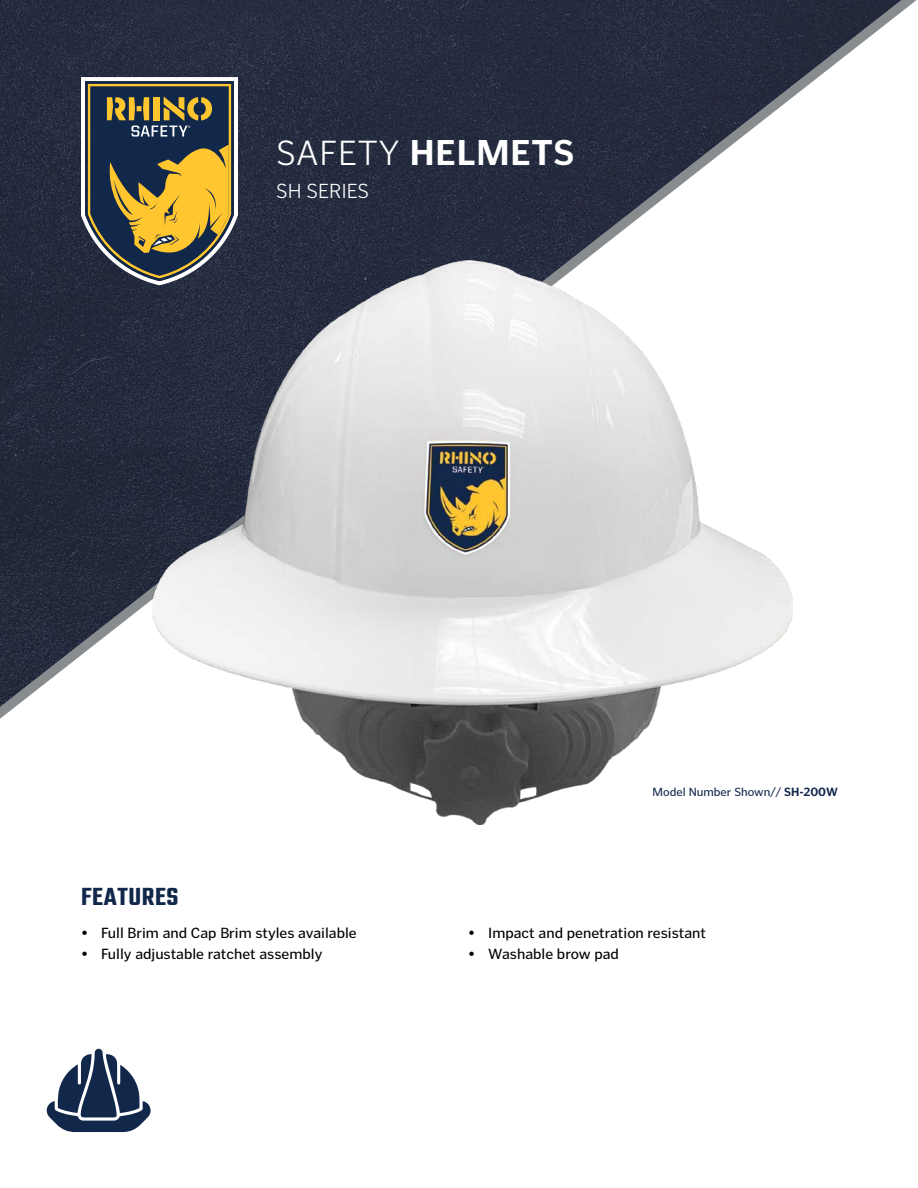
<style>
.page{position:relative;width:918px;height:1188px;background:#fff}
.page>*{position:absolute;margin:0;border:0;box-sizing:border-box;transform-origin:0 0}
.t1{font:700 36px "Poynter Gothic Text";letter-spacing:.025em;color:#fff}
.t2{font:600 27px "Industrial";letter-spacing:.02em;color:#12284b}
.t3{font:300 21px "Poynter Gothic Text";color:#fff}
.t4{font:15px "Poynter Gothic Text";color:#000}
.t5{font:12px "Poynter Gothic Text";color:#12284b}
.s1{font-weight:300}
.s2{font-weight:700}
</style>
<div class="page">
<img style="left:0;top:0;width:901px;height:707px">
<svg style="left:46px;top:1048px;width:105px;height:85px"></svg>
<svg style="left:81px;top:77px;width:157px;height:208px;background:#756e50"></svg>
<img style="left:153px;top:261px;width:639px;height:563px">
<h1 class="t1" style="left:276px;top:133px;width:300px"><span class="s1">SAFETY</span> HELMETS</h1>
<h3 class="t3" style="left:276px;top:179px;width:95px">SH SERIES</h3>
<p class="t5" style="left:653px;top:785px;width:187px">Model Number Shown// <span class="s2">SH-200W</span></p>
<h2 class="t2" style="left:81px;top:882px;width:99px">FEATURES</h2>
<p class="t4" style="left:81px;top:924px;width:277px">• Full Brim and Cap Brim styles available</p>
<p class="t4" style="left:81px;top:945px;width:243px">• Fully adjustable ratchet assembly</p>
<p class="t4" style="left:468px;top:924px;width:240px">• Impact and penetration resistant</p>
<p class="t4" style="left:468px;top:945px;width:152px">• Washable brow pad</p>
</div>
